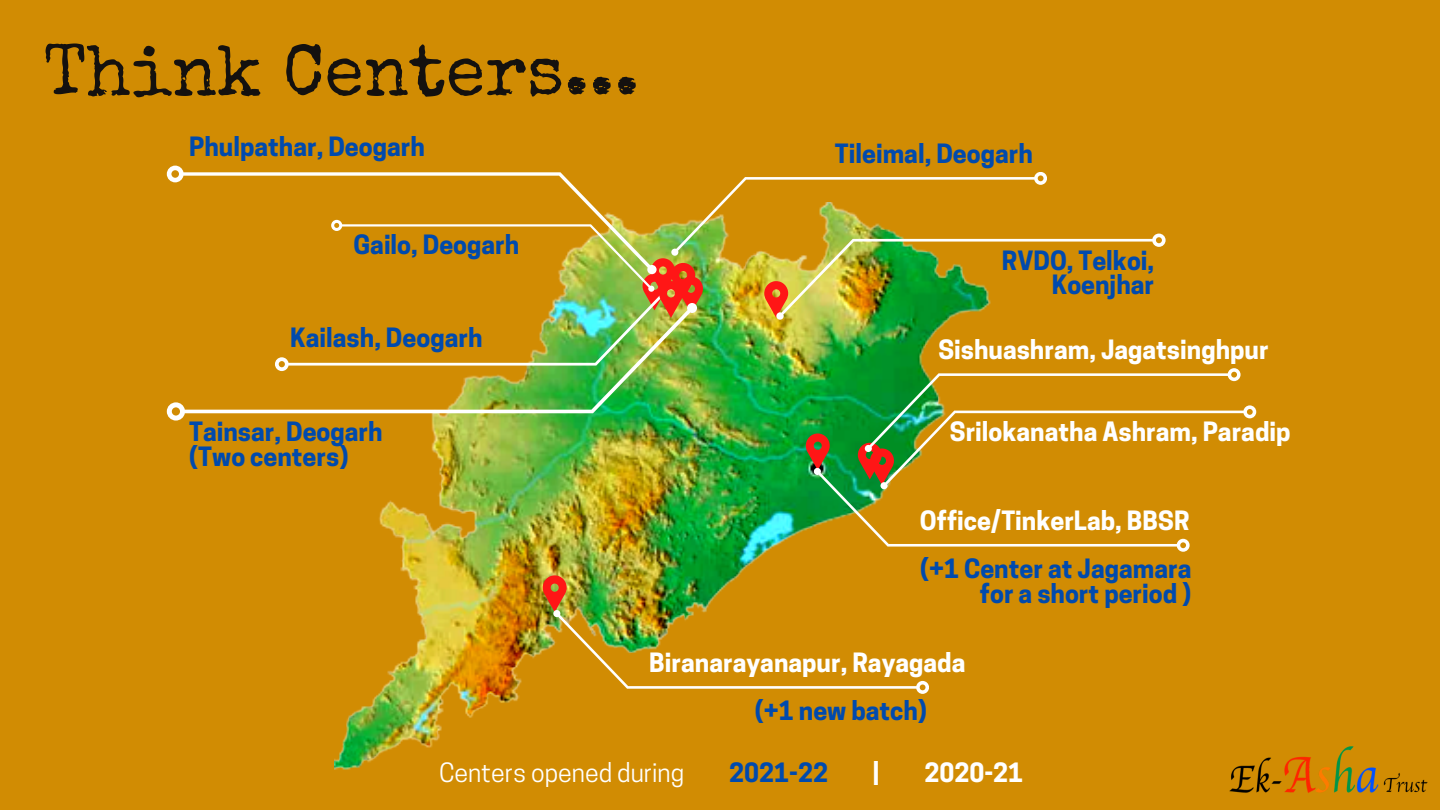
<style>
.page{position:relative;width:1440px;height:810px;background:#d18c03}
.page>*{position:absolute;margin:0;border:0;box-sizing:border-box;transform-origin:0 0}
.t1{font:72px "Special Elite";color:#14110f}
.t2{font:700 25px/24.8px "Cooper Hewitt";color:#004aad;text-align:right}
.t3{font:700 25px "Cooper Hewitt";color:#fff}
.t4{font:25px "Cooper Hewitt";color:#fff}
</style>
<div class="page">
<img style="left:334px;top:552px;width:432px;height:218px">
<img style="left:543px;top:575px;width:386px;height:119px">
<svg style="left:167px;top:402px;width:108px;height:19px"></svg>
<svg style="left:167px;top:166px;width:108px;height:17px"></svg>
<img style="left:275px;top:172px;width:981px;height:380px">
<img style="left:1229px;top:746px;width:199px;height:47px">
<h1 class="t1" style="left:44px;top:44px;width:597px">Think Centers...</h1>
<p class="t2" style="left:189px;top:137px;width:237px">Phulpathar, Deogarh</p>
<p class="t2" style="left:835px;top:144px;width:199px">Tileimal, Deogarh</p>
<p class="t2" style="left:353px;top:235px;width:167px">Gailo, Deogarh</p>
<p class="t2" style="left:290px;top:328px;width:194px">Kailash, Deogarh</p>
<p class="t2" style="left:189px;top:422px;width:195px;text-align:left">Tainsar, Deogarh (Two centers)</p>
<p class="t2" style="left:1002px;top:251px;width:154px">RVDO, Telkoi,<br>Koenjhar</p>
<p class="t3" style="left:938px;top:340px;width:332px">Sishuashram, Jagatsinghpur</p>
<p class="t3" style="left:950px;top:423px;width:342px">Srilokanatha Ashram, Paradip</p>
<p class="t3" style="left:920px;top:511px;width:271px">Office/TinkerLab, BBSR</p>
<p class="t2" style="left:920px;top:559px;width:273px">(+1 Center at Jagamara for a short period )</p>
<p class="t3" style="left:649px;top:654px;width:318px">Biranarayanapur, Rayagada</p>
<p class="t2" style="left:755px;top:701px;width:174px">(+1 new batch)</p>
<p class="t4" style="left:439px;top:763px;width:247px">Centers opened during</p>
<p class="t2" style="left:729px;top:763px;width:100px">2021-22</p>
<p class="t3" style="left:873px;top:763px;width:8px">|</p>
<p class="t3" style="left:924px;top:763px;width:100px">2020-21</p>
</div>
